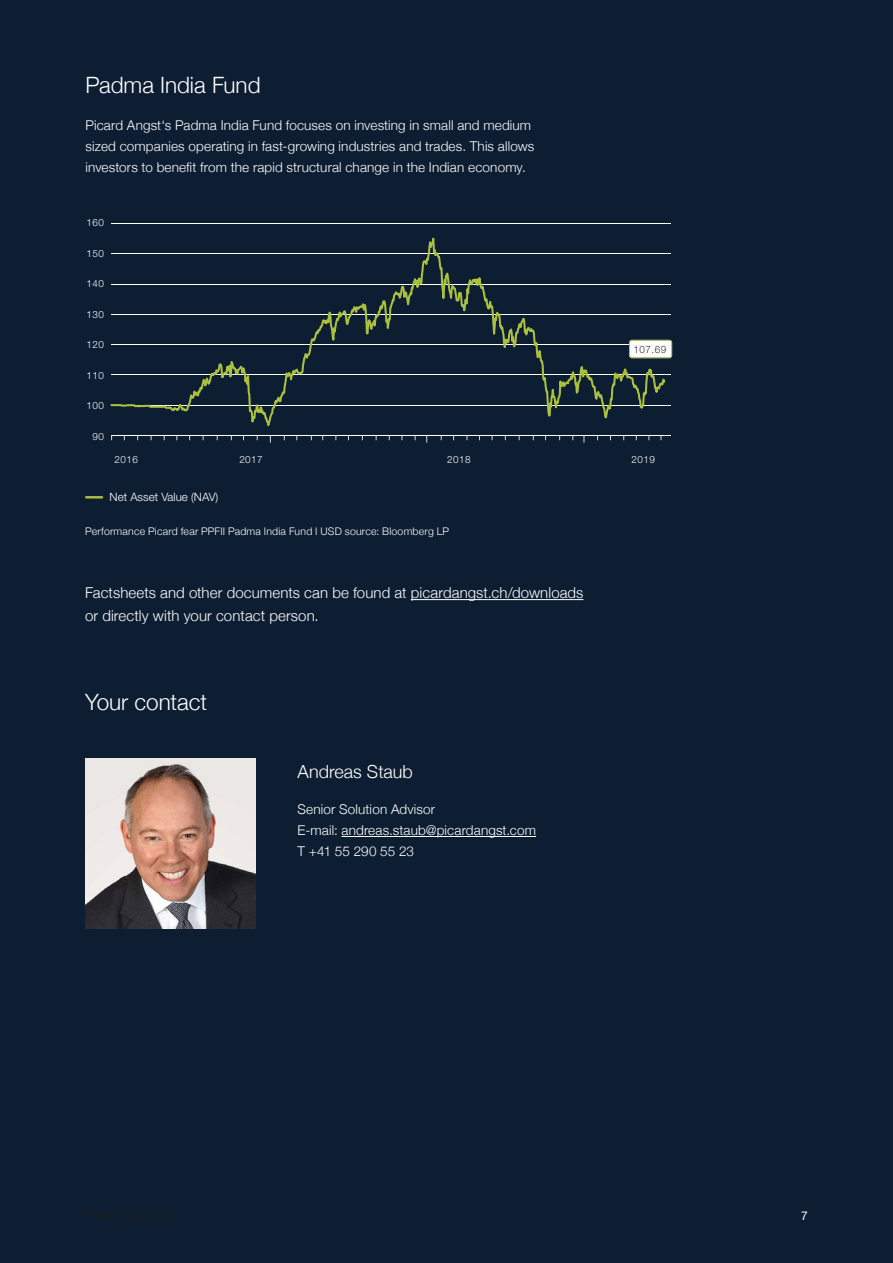
<style>
.page{position:relative;width:893px;height:1263px;background:#fff}
.page>*{position:absolute;margin:0;border:0;box-sizing:border-box;transform-origin:0 0}
.t1{font:300 22.5px "Helvetica Neue";letter-spacing:-.005em;color:#fff}
.t2{font:300 18px "Helvetica Neue";color:#fff}
.t3{font:300 15px/22.5px "Helvetica Neue";letter-spacing:.005em;color:#fff}
.t4{font:300 13.5px/21px "Helvetica Neue";letter-spacing:.01em;color:#fff}
.t5{font:12px "Helvetica Neue";color:#fff}
.t6{font:300 11.55px "Helvetica Neue";color:#fff}
.t7{font:300 10.5px "Helvetica Neue";letter-spacing:.02em;color:#fff}
.t8{font:300 9.9px "Helvetica Neue";letter-spacing:.045em;color:#fff}
.t9{font:300 9.9px "Helvetica Neue";color:#303030}
</style>
<div class="page">
<div style="left:1px;top:0;width:892px;height:1263px;background:#0d1d32"></div>
<hr style="left:411px;top:599px;width:172px;height:1px;background:#fff">
<svg style="left:85px;top:496px;width:18px;height:2px"></svg>
<hr style="left:111px;top:435px;width:560px;height:1px;background:#fff">
<hr style="left:111px;top:405px;width:560px;height:1px;background:#fff">
<hr style="left:111px;top:374px;width:560px;height:1px;background:#fff">
<hr style="left:111px;top:314px;width:560px;height:1px;background:#fff">
<hr style="left:111px;top:284px;width:560px;height:1px;background:#fff">
<hr style="left:111px;top:253px;width:560px;height:1px;background:#fff">
<hr style="left:111px;top:223px;width:560px;height:1px;background:#fff">
<svg style="left:110px;top:238px;width:555px;height:188px"></svg>
<svg style="left:629px;top:340px;width:43px;height:18px"></svg>
<img style="left:85px;top:758px;width:170px;height:170px">
<hr style="left:342px;top:836px;width:194px;height:1px;background:#fff">
<h1 class="t1" style="left:86px;top:67px;width:177px">Padma India Fund</h1>
<p class="t4" style="left:86px;top:114px;width:450px">Picard Angst‘s Padma India Fund focuses on investing in small and medium sized companies operating in fast-growing industries and trades. This allows investors to benefit from the rapid structural change in the Indian economy.</p>
<p class="t8" style="left:87px;top:214px;width:19px">160</p>
<p class="t8" style="left:87px;top:245px;width:19px">150</p>
<p class="t8" style="left:87px;top:276px;width:19px">140</p>
<p class="t8" style="left:87px;top:306px;width:19px">130</p>
<p class="t8" style="left:87px;top:337px;width:19px">120</p>
<p class="t8" style="left:87px;top:367px;width:19px">110</p>
<p class="t8" style="left:87px;top:398px;width:19px">100</p>
<p class="t8" style="left:93px;top:428px;width:13px">90</p>
<p class="t9" style="left:633px;top:341px;width:34px">107.69</p>
<p class="t8" style="left:115px;top:451px;width:25px">2016</p>
<p class="t8" style="left:239px;top:451px;width:25px">2017</p>
<p class="t8" style="left:447px;top:451px;width:25px">2018</p>
<p class="t8" style="left:631px;top:451px;width:25px">2019</p>
<p class="t6" style="left:110px;top:487px;width:110px">Net Asset Value (NAV)</p>
<p class="t7" style="left:85px;top:523px;width:366px">Performance Picard fear PPFII Padma India Fund I USD source: Bloomberg LP</p>
<p class="t3" style="left:85px;top:580px;width:500px">Factsheets and other documents can be found at picardangst.ch/downloads or directly with your contact person.</p>
<h1 class="t1" style="left:85px;top:684px;width:123px">Your contact</h1>
<h2 class="t2" style="left:298px;top:757px;width:117px">Andreas Staub</h2>
<p class="t4" style="left:298px;top:798px;width:240px">Senior Solution Advisor<br>E-mail: andreas.staub@picardangst.com<br>T +41 55 290 55 23</p>
<p class="t5" style="left:801px;top:1207px;width:8px">7</p>
</div>
